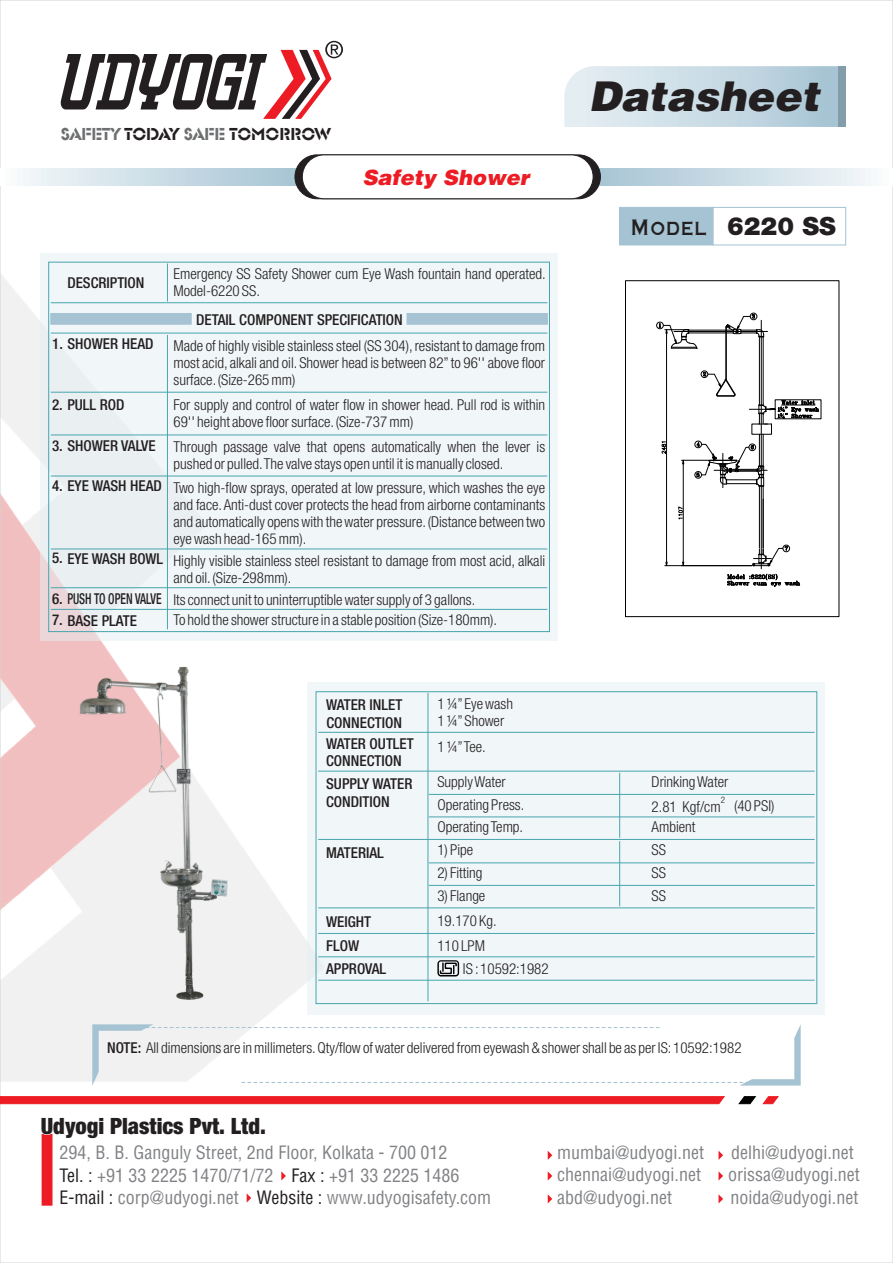
<style>
.page{position:relative;width:893px;height:1263px;background:#fff}
.page>*{position:absolute;margin:0;border:0;box-sizing:border-box;transform-origin:0 0}
.t1{font:italic 900 41.1px "Helv";color:#231f20}
.t2{font:900 25.05px "Helvetica Neue";color:#231f20}
.t3{font:900 condensed 22.5px "Helvetica Neue";color:#231f20}
.t4{font:italic 900 21px "Helv";color:#ed1c24}
.t5{font:condensed 18px/22.4px "Helvetica";color:#808285}
.t6{font:18px "Glaser Ste D";color:#231f20}
.t7{font:300 condensed 15px/17px "Helvetica Neue";color:#231f20}
.t8{font:500 condensed 15px/17.5px "Helvetica Neue";color:#231f20}
.t9{font:300 condensed 9px "Helvetica Neue";color:#231f20}
.s1{color:#6d6f71}
.s2{font-family:"Graverplate";font-weight:700}
.s3{font-weight:500}
.s4{color:#231f20}
</style>
<div class="page">
<img style="left:2px;top:276px;width:322px;height:805px">
<svg style="left:42px;top:1134px;width:11px;height:72px"></svg>
<svg style="left:247px;top:1194px;width:4px;height:8px"></svg>
<svg style="left:281px;top:1171px;width:5px;height:9px"></svg>
<svg style="left:738px;top:1096px;width:41px;height:8px"></svg>
<svg style="left:0;top:1096px;width:725px;height:8px;background:#ed2028"></svg>
<svg style="left:60px;top:41px;width:283px;height:78px"></svg>
<svg style="left:564px;top:66px;width:274px;height:61px;background:#c9dbe5"></svg>
<div style="left:838px;top:66px;width:8px;height:61px;background:#849daa"></div>
<div style="left:586px;top:168px;width:307px;height:17px;background:linear-gradient(to right,#a3c1d1,#f9fbfd)"></div>
<div style="left:0;top:168px;width:307px;height:17px;background:linear-gradient(to right,#f9fcfd,#a2c1d1)"></div>
<div style="left:295px;top:154px;width:306px;height:45px;background:#231f20;border:1px solid #231f20;border-radius:22px"></div>
<div style="left:302px;top:154px;width:291px;height:45px;background:#fff;border:1px solid #231f20;border-radius:22px"></div>
<div style="left:619px;top:207px;width:95px;height:39px;background:#a5c3d2"></div>
<div style="left:712px;top:207px;width:134px;height:38px;border:1px solid #a5c3d2"></div>
<div style="left:316px;top:691px;width:501px;height:313px;border:1px solid #47a5af"></div>
<hr style="left:318px;top:732px;width:497px;height:1px;background:#47a5af">
<hr style="left:318px;top:771px;width:497px;height:1px;background:#47a5af">
<hr style="left:429px;top:794px;width:386px;height:1px;background:#47a5af">
<hr style="left:429px;top:862px;width:386px;height:1px;background:#47a5af">
<hr style="left:429px;top:816px;width:386px;height:1px;background:#47a5af">
<hr style="left:429px;top:885px;width:386px;height:1px;background:#47a5af">
<hr style="left:318px;top:839px;width:497px;height:1px;background:#47a5af">
<hr style="left:318px;top:907px;width:497px;height:1px;background:#47a5af">
<hr style="left:318px;top:933px;width:497px;height:1px;background:#47a5af">
<hr style="left:318px;top:956px;width:497px;height:1px;background:#47a5af">
<hr style="left:318px;top:980px;width:497px;height:1px;background:#47a5af">
<hr style="left:428px;top:693px;width:1px;height:308px;background:#47a5af">
<hr style="left:619px;top:773px;width:1px;height:65px;background:#47a5af">
<hr style="left:619px;top:841px;width:1px;height:65px;background:#47a5af">
<div style="left:40px;top:253px;width:518px;height:388px;background:#f1f6f8"></div>
<hr style="left:51px;top:302px;width:496px;height:1px;background:#47a5af">
<hr style="left:51px;top:333px;width:496px;height:1px;background:#47a5af">
<hr style="left:51px;top:392px;width:496px;height:1px;background:#47a5af">
<hr style="left:51px;top:435px;width:496px;height:1px;background:#47a5af">
<hr style="left:51px;top:476px;width:496px;height:1px;background:#47a5af">
<hr style="left:51px;top:549px;width:496px;height:1px;background:#47a5af">
<hr style="left:51px;top:587px;width:496px;height:1px;background:#47a5af">
<hr style="left:51px;top:609px;width:496px;height:1px;background:#47a5af">
<hr style="left:167px;top:335px;width:1px;height:294px;background:#47a5af">
<hr style="left:167px;top:263px;width:1px;height:38px;background:#47a5af">
<svg style="left:406px;top:313px;width:142px;height:12px;background:#a6c4d2"></svg>
<svg style="left:50px;top:313px;width:142px;height:12px;background:#a6c4d2"></svg>
<img style="left:80px;top:667px;width:148px;height:333px">
<hr style="left:759px;top:486px;width:1px;height:62px;background:#000">
<hr style="left:761px;top:320px;width:1px;height:249px;background:#000">
<hr style="left:759px;top:337px;width:1px;height:68px;background:#000">
<hr style="left:763px;top:337px;width:1px;height:68px;background:#000">
<hr style="left:689px;top:330px;width:44px;height:1px;background:#000">
<hr style="left:689px;top:333px;width:44px;height:1px;background:#000">
<hr style="left:722px;top:453px;width:1px;height:35px;background:#000">
<hr style="left:763px;top:486px;width:1px;height:62px;background:#000">
<hr style="left:674px;top:331px;width:93px;height:1px;background:#000">
<hr style="left:726px;top:327px;width:1px;height:53px;background:#000">
<hr style="left:725px;top:327px;width:1px;height:53px;background:#000">
<div style="left:625px;top:280px;width:214px;height:337px;border:1px solid #000"></div>
<svg style="left:725px;top:312px;width:39px;height:25px"></svg>
<svg style="left:727px;top:544px;width:73px;height:43px"></svg>
<hr style="left:665px;top:565px;width:87px;height:1px;background:#000">
<hr style="left:666px;top:333px;width:1px;height:229px;background:#000">
<svg style="left:656px;top:321px;width:41px;height:28px"></svg>
<svg style="left:665px;top:561px;width:3px;height:6px"></svg>
<svg style="left:661px;top:441px;width:5px;height:13px"></svg>
<hr style="left:683px;top:464px;width:1px;height:98px;background:#000">
<svg style="left:681px;top:370px;width:138px;height:117px"></svg>
<svg style="left:678px;top:506px;width:5px;height:14px"></svg>
<svg style="left:437px;top:960px;width:22px;height:16px"></svg>
<svg style="left:92px;top:1024px;width:709px;height:61px"></svg>
<svg style="left:548px;top:1171px;width:4px;height:9px"></svg>
<svg style="left:548px;top:1151px;width:4px;height:9px"></svg>
<svg style="left:548px;top:1194px;width:4px;height:9px"></svg>
<svg style="left:718px;top:1171px;width:5px;height:9px"></svg>
<svg style="left:718px;top:1194px;width:5px;height:9px"></svg>
<svg style="left:718px;top:1151px;width:5px;height:9px"></svg>
<p class="t6" style="left:61px;top:123px;width:271px"><span class="s1">SAFETY</span> TODAY <span class="s1">SAFE</span> TOMORROW</p>
<h3 class="t4" style="left:362px;top:169px;width:168px">Safety Shower</h3>
<p class="t8" style="left:67px;top:275px;width:79px">DESCRIPTION</p>
<p class="t8" style="left:52px;top:336px;width:103px">1. SHOWER HEAD</p>
<p class="t8" style="left:52px;top:397px;width:74px">2. PULL ROD</p>
<p class="t8" style="left:52px;top:438px;width:105px">3. SHOWER VALVE</p>
<p class="t8" style="left:52px;top:478px;width:111px">4. EYE WASH HEAD</p>
<p class="t8" style="left:52px;top:551px;width:113px">5. EYE WASH BOWL</p>
<p class="t8" style="left:52px;top:591px;width:111px">6. PUSH TO OPEN VALVE</p>
<p class="t8" style="left:52px;top:613px;width:87px">7. BASE PLATE</p>
<p class="t7" style="left:173px;top:266px;width:374px">Emergency SS Safety Shower cum Eye Wash fountain hand operated.<br>Model-6220 SS.</p>
<p class="t8" style="left:196px;top:312px;width:208px">DETAIL COMPONENT SPECIFICATION</p>
<p class="t7" style="left:173px;top:338px;width:373px;text-align:justify">Made of highly visible stainless steel (SS 304),resistant to damage from most acid, alkali and oil. Shower head is between 82”to 96'' above floor surface.(Size-265 mm)</p>
<p class="t7" style="left:173px;top:397px;width:373px">For supply and control of water flow in shower head. Pull rod is within<br>69'' height above floor surface.(Size-737 mm)</p>
<p class="t7" style="left:173px;top:439px;width:373px">Through passage valve that opens automatically when the lever is pushed or pulled.The valve stays open until it is manually closed.</p>
<p class="t7" style="left:173px;top:480px;width:373px;text-align:justify">Two high-flow sprays, operated at low pressure, which washes the eye and face.Anti-dust cover protects the head from airborne contaminants and automatically opens with the water pressure.(Distance between two eye wash head-165 mm).</p>
<p class="t7" style="left:174px;top:553px;width:373px">Highly visible stainless steel resistant to damage from most acid, alkali and oil.(Size-298mm).</p>
<p class="t7" style="left:174px;top:612px;width:325px">To hold the shower structure in a stable position (Size-180mm).</p>
<p class="t7" style="left:174px;top:592px;width:303px">Its connect unit to uninterruptible water supply of 3 gallons.</p>
<p class="t8" style="left:326px;top:697px;width:78px">WATER INLET<br>CONNECTION</p>
<p class="t8" style="left:326px;top:736px;width:89px">WATER OUTLET<br>CONNECTION</p>
<p class="t8" style="left:326px;top:776px;width:88px">SUPPLY WATER<br>CONDITION</p>
<p class="t8" style="left:326px;top:845px;width:59px">MATERIAL</p>
<p class="t8" style="left:326px;top:911px;width:62px;line-height:23.4px">WEIGHT<br>FLOW<br>APPROVAL</p>
<p class="t7" style="left:437px;top:696px;width:77px">1 ¼”Eye wash<br>1 ¼”Shower</p>
<p class="t7" style="left:437px;top:739px;width:50px">1 ¼”Tee.</p>
<p class="t7" style="left:437px;top:774px;width:70px">Supply Water</p>
<p class="t7" style="left:437px;top:797px;width:88px">Operating Press.</p>
<p class="t7" style="left:437px;top:819px;width:87px">Operating Temp.</p>
<p class="t7" style="left:437px;top:842px;width:37px">1) Pipe</p>
<p class="t7" style="left:437px;top:865px;width:47px">2) Fitting</p>
<p class="t7" style="left:437px;top:888px;width:49px">3) Flange</p>
<p class="t7" style="left:437px;top:913px;width:61px">19.170 Kg.</p>
<p class="t7" style="left:437px;top:938px;width:49px">110 LPM</p>
<p class="t7" style="left:463px;top:961px;width:87px">IS :10592:1982</p>
<h1 class="t1" style="left:589px;top:79px;width:232px">Datasheet</h1>
<h2 class="t2" style="left:630px;top:216px;width:207px"><span class="s2">Model</span> 6220 SS</h2>
<p class="t7" style="left:652px;top:774px;width:78px">Drinking Water</p>
<p class="t9" style="left:721px;top:795px;width:6px">2</p>
<p class="t7" style="left:652px;top:799px;width:70px">2.81 Kgf/cm</p>
<p class="t7" style="left:652px;top:819px;width:45px">Ambient</p>
<p class="t7" style="left:652px;top:842px;width:16px">SS</p>
<p class="t7" style="left:652px;top:865px;width:16px">SS</p>
<p class="t7" style="left:652px;top:888px;width:16px">SS</p>
<p class="t7" style="left:734px;top:798px;width:42px">(40 PSI)</p>
<p class="t7" style="left:107px;top:1040px;width:636px"><span class="s3">NOTE:</span> All dimensions are in millimeters.Qty/flow of water delivered from eyewash &amp; shower shall be as per IS:10592:1982</p>
<h3 class="t3" style="left:41px;top:1116px;width:227px">Udyogi Plastics Pvt. Ltd.</h3>
<p class="t5" style="left:59px;top:1144px;width:390px">294, B. B. Ganguly Street, 2nd Floor, Kolkata - 700 012<br><span class="s4">Tel. :</span> +91 33 2225 1470/71/72</p>
<p class="t5" style="left:292px;top:1166px;width:169px"><span class="s4">Fax :</span> +91 33 2225 1486</p>
<p class="t5" style="left:59px;top:1188px;width:181px"><span class="s4">E-mail :</span> corp@udyogi.net</p>
<p class="t5" style="left:257px;top:1188px;width:236px"><span class="s4">Website :</span> www.udyogisafety.com</p>
<p class="t5" style="left:557px;top:1143px;width:148px">mumbai@udyogi.net</p>
<p class="t5" style="left:731px;top:1143px;width:124px">delhi@udyogi.net</p>
<p class="t5" style="left:557px;top:1166px;width:145px">chennai@udyogi.net</p>
<p class="t5" style="left:728px;top:1166px;width:133px">orissa@udyogi.net</p>
<p class="t5" style="left:557px;top:1188px;width:116px">abd@udyogi.net</p>
<p class="t5" style="left:731px;top:1188px;width:129px">noida@udyogi.net</p>
</div>
